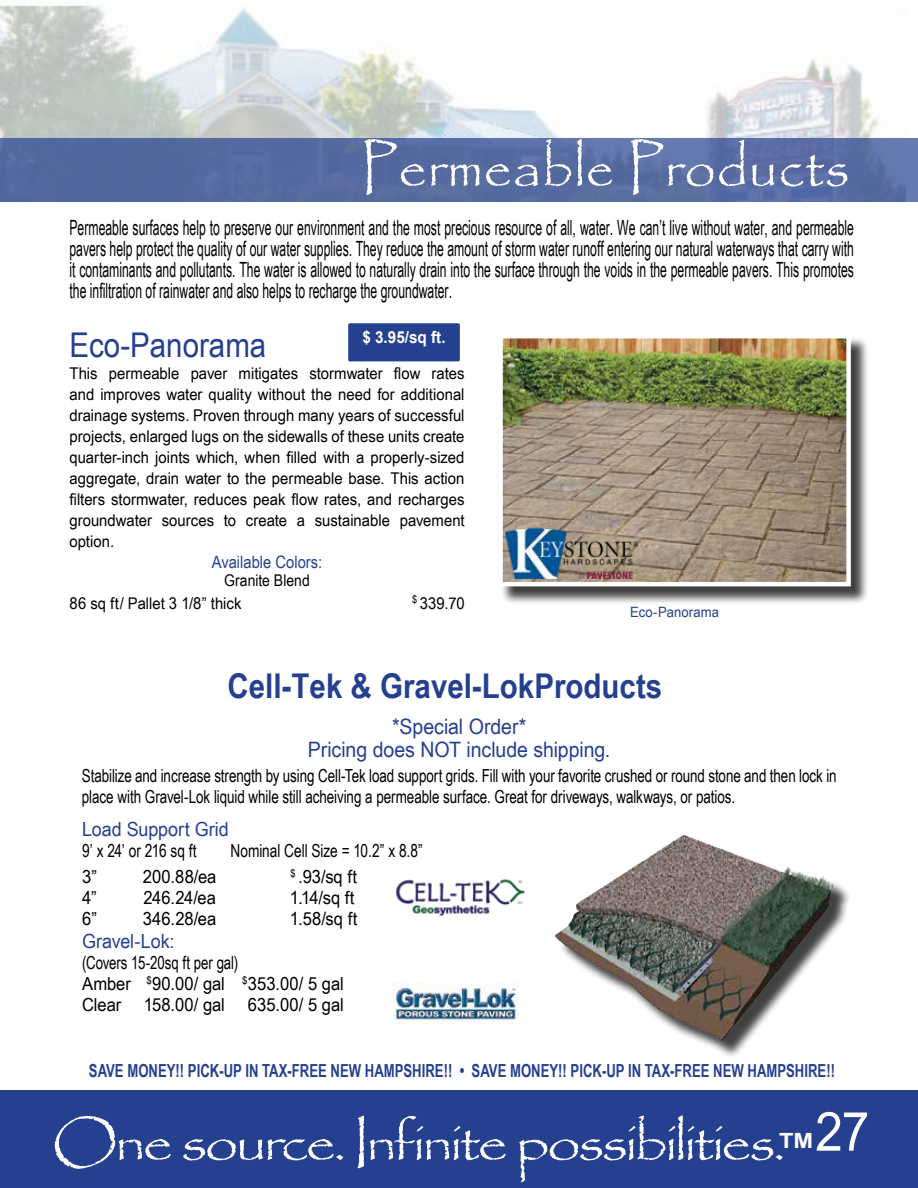
<style>
.page{position:relative;width:918px;height:1188px;background:#fff}
.page>*{position:absolute;margin:0;border:0;box-sizing:border-box;transform-origin:0 0}
.t1{font:57px "Papyrus";color:#fff}
.t2{font:54px "Papyrus";letter-spacing:-.055em;color:#fff;scale:1.13 1}
.t3{font:54px "Arial Narrow";color:#fff;scale:1.13 1}
.t4{font:700 34.2px "Arial Narrow";color:#25408f;scale:1.05 1}
.t5{font:34.2px "Arial Narrow";color:#25408f;scale:1.05 1}
.t6{font:21.3px/23px "Arial Narrow";letter-spacing:-.005em;color:#25408f;text-align:center;scale:1.13 1}
.t7{font:21px/21px "Arial Narrow";color:#000;text-align:justify;scale:.71 1}
.t8{font:700 21px "Arial";color:#fff;scale:1.13 1}
.t9{font:19.5px "Arial Narrow";letter-spacing:-.005em;color:#25408f;scale:1.13 1}
.t10{font:18px/21px "Arial Narrow";letter-spacing:-.005em;color:#000;scale:.91 1}
.t11{font:700 18px "Arial Narrow";color:#25408f;scale:.89 1}
.t12{font:18px "Arial Narrow";letter-spacing:-.005em;color:#000;scale:1.13 1}
.t13{font:18px/21px "Arial Narrow";letter-spacing:-.005em;color:#000;scale:.9 1}
.t14{font:18px "Arial Narrow";letter-spacing:-.005em;color:#000;scale:.93 1}
.t15{font:17.1px "Arial Narrow";color:#25408f;scale:1.05 1}
.t16{font:700 16.65px "Arial";color:#fff;scale:.92 1}
.t17{font:16.2px/21px "Arial Narrow";color:#000;text-align:justify;scale:1.13 1}
.t18{font:16.2px/22.8px "Arial Narrow";color:#000;scale:1.05 1}
.t19{font:16.2px "Arial Narrow";color:#000;scale:1.12 1}
.t20{font:14.25px "Arial Narrow";letter-spacing:.005em;color:#25408f;scale:1.13 1}
</style>
<div class="page">
<div style="left:0;top:1090px;width:918px;height:98px;background:#25408f"></div>
<img style="left:0;top:5px;width:905px;height:134px">
<div style="left:0;top:139px;width:918px;height:63px;background:linear-gradient(to right,#52679c,#5d70a7)"></div>
<div style="left:501px;top:336px;width:368px;height:269px;background:#000;opacity:.75"></div>
<img style="left:501px;top:336px;width:352px;height:253px">
<div style="left:347px;top:322px;width:114px;height:41px;background:#25408f;border-radius:3px"></div>
<div style="left:345px;top:320px;width:118px;height:44px;border:3px solid #fff;border-radius:3px"></div>
<div style="left:558px;top:837px;width:294px;height:222px;background:#000;opacity:.75"></div>
<img style="left:583px;top:836px;width:99px;height:63px">
<img style="left:396px;top:879px;width:129px;height:37px">
<img style="left:393px;top:983px;width:125px;height:41px">
<img style="left:505px;top:524px;width:132px;height:54px">
<h1 class="t1" style="left:360px;top:133px;width:491px">Permeable Products</h1>
<p class="t7" style="left:69px;top:216px;width:1106px">Permeable surfaces help to preserve our environment and the most precious resource of all, water. We can’t live without water, and permeable pavers help protect the quality of our water supplies. They reduce the amount of storm water runoff entering our natural waterways that carry with it contaminants and pollutants. The water is allowed to naturally drain into the surface through the voids in the permeable pavers. This promotes the infiltration of rainwater and also helps to recharge the groundwater.</p>
<p class="t16" style="left:362px;top:326px;width:92px">$ 3.95/sq ft.</p>
<h3 class="t5" style="left:69px;top:320px;width:189px">Eco-Panorama</h3>
<p class="t17" style="left:69px;top:362px;width:351px">This permeable paver mitigates stormwater flow rates and improves water quality without the need for additional drainage systems. Proven through many years of successful projects, enlarged lugs on the sidewalls of these units create quarter-inch joints which, when filled with a properly-sized aggregate, drain water to the permeable base. This action filters stormwater, reduces peak flow rates, and recharges groundwater sources to create a sustainable pavement option.</p>
<p class="t15" style="left:212px;top:549px;width:107px">Available Colors:</p>
<p class="t18" style="left:69px;top:568px;width:230px;text-indent:155px">Granite Blend<br>86 sq ft/ Pallet 3 1/8” thick</p>
<p class="t19" style="left:412px;top:591px;width:48px"><sup>$</sup> 339.70</p>
<p class="t20" style="left:630px;top:601px;width:80px">Eco-Panorama</p>
<h3 class="t4" style="left:228px;top:660px;width:416px">Cell-Tek &amp; Gravel-LokProducts</h3>
<p class="t6" style="left:308px;top:714px;width:269px">*Special Order*<br>Pricing does NOT include shipping.</p>
<p class="t10" style="left:82px;top:765px;width:831px">Stabilize and increase strength by using Cell-Tek load support grids. Fill with your favorite crushed or round stone and then lock in place with Gravel-Lok liquid while still acheiving a permeable surface. Great for driveways, walkways, or patios.</p>
<p class="t9" style="left:82px;top:815px;width:131px">Load Support Grid</p>
<p class="t14" style="left:82px;top:837px;width:125px">9’ x 24’ or 216 sq ft</p>
<p class="t14" style="left:231px;top:837px;width:208px">Nominal Cell Size = 10.2” x 8.8”</p>
<p class="t12" style="left:82px;top:863px;width:15px">3”</p>
<p class="t12" style="left:143px;top:863px;width:66px">200.88/ea</p>
<p class="t12" style="left:290px;top:863px;width:60px"><sup>$</sup> .93/sq ft</p>
<p class="t12" style="left:82px;top:884px;width:14px">4”</p>
<p class="t12" style="left:143px;top:884px;width:66px">246.24/ea</p>
<p class="t12" style="left:290px;top:884px;width:59px">1.14/sq ft</p>
<p class="t12" style="left:82px;top:905px;width:15px">6”</p>
<p class="t12" style="left:143px;top:905px;width:67px">346.28/ea</p>
<p class="t12" style="left:290px;top:905px;width:61px">1.58/sq ft</p>
<p class="t9" style="left:82px;top:927px;width:83px">Gravel-Lok:</p>
<p class="t13" style="left:82px;top:951px;width:292px">(Covers 15-20sq ft per gal)<br>Amber <sup>$</sup>90.00/ gal <sup>$</sup>353.00/ 5 gal<br>Clear 158.00/ gal</p>
<p class="t12" style="left:248px;top:991px;width:86px">635.00/ 5 gal</p>
<p class="t11" style="left:89px;top:1057px;width:840px">SAVE MONEY!! PICK-UP IN TAX-FREE NEW HAMPSHIRE!! • SAVE MONEY!! PICK-UP IN TAX-FREE NEW HAMPSHIRE!!</p>
<h2 class="t3" style="left:815px;top:1092px;width:49px">27</h2>
<h2 class="t2" style="left:52px;top:1110px;width:651px">One source. Infinite possibilities.</h2>
<p class="t8" style="left:779px;top:1126px;width:32px">TM</p>
</div>
